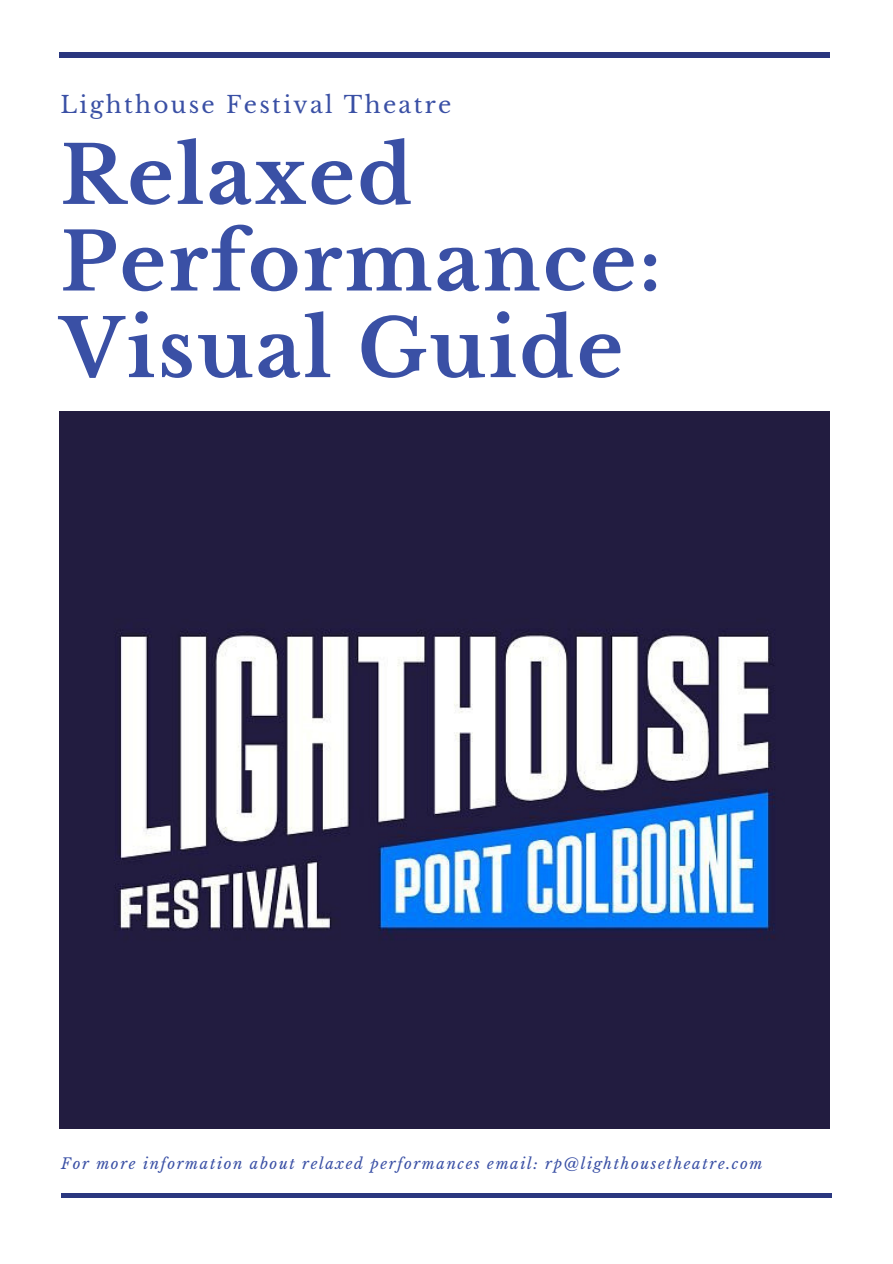
<style>
.page{position:relative;width:893px;height:1264px;background:#fff}
.page>*{position:absolute;margin:0;border:0;box-sizing:border-box;transform-origin:0 0}
.t1{font:700 79.35px/86.6px "Libre Baskerville";letter-spacing:.03em;color:#3a50a5}
.t2{font:23.1px "Libre Baskerville";letter-spacing:.1em;color:#3a50a5}
.t3{font:italic 14.85px "Libre Baskerville";letter-spacing:.11em;color:#3a50a5}
</style>
<div class="page">
<hr style="left:60px;top:53px;width:770px;height:4px;background:#2a377f">
<hr style="left:61px;top:1193px;width:770px;height:4px;background:#2a377f">
<img style="left:60px;top:411px;width:769px;height:717px">
<p class="t2" style="left:60px;top:91px;width:392px">Lighthouse Festival Theatre</p>
<p class="t1" style="left:60px;top:133px;width:602px">Relaxed<br>Performance:<br>Visual Guide</p>
<p class="t3" style="left:61px;top:1154px;width:702px">For more information about relaxed performances email: rp@lighthousetheatre.com</p>
</div>
